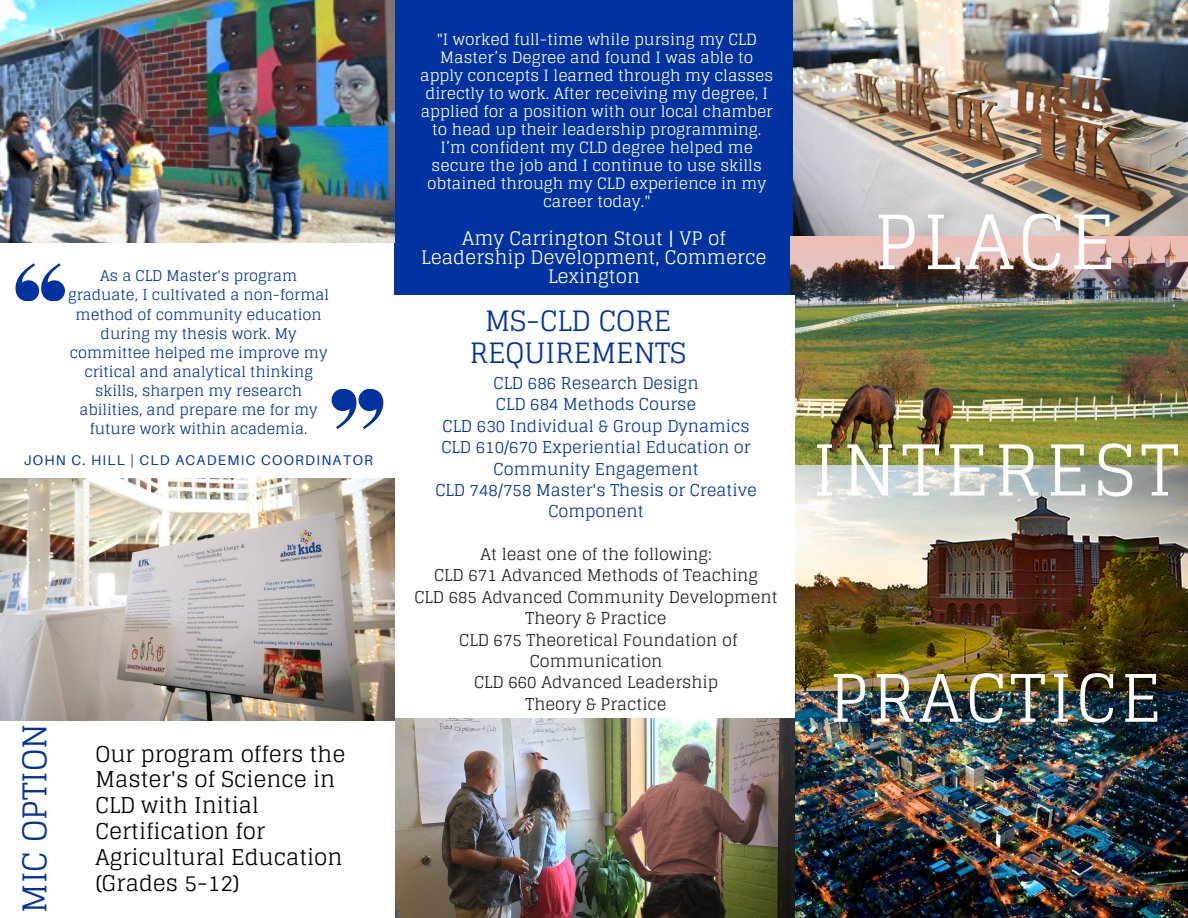
<style>
.page{position:relative;width:1188px;height:918px;background:#fff}
.page>*{position:absolute;margin:0;border:0;box-sizing:border-box;transform-origin:0 0}
.t1{font:74.7px "Glegoo";letter-spacing:.06em;color:#fff}
.t2{font:70.05px "Glegoo";letter-spacing:.08em;color:#fff}
.t3{font:65.4px "Glegoo";letter-spacing:.06em;color:#fff}
.t4{font:32.7px "Glegoo";color:#0033a0}
.t5{font:28.05px/32.7px "Glegoo";color:#0033a0;text-align:center}
.t6{font:21.75px/25.8px "Glegoo";color:#000}
.t7{font:18.75px/19.2px "Glegoo";color:#fff;text-align:center}
.t8{font:16.35px/21.3px "Glegoo";color:#222;text-align:center}
.t9{font:16.35px/21.3px "Glegoo";color:#0033a0;text-align:center}
.t10{font:15.6px/18px "Glegoo";color:#fff;text-align:center}
.t11{font:14.85px/19.2px "Glegoo";color:#0033a0;text-align:center}
.t12{font:13.95px "Aileron";letter-spacing:.09em;color:#0033a0}
</style>
<div class="page">
<div style="left:394px;top:0;width:401px;height:918px;background:#0033a0"></div>
<img style="left:795px;top:464px;width:393px;height:227px">
<img style="left:795px;top:691px;width:393px;height:227px">
<img style="left:793px;top:0;width:395px;height:237px">
<img style="left:791px;top:237px;width:397px;height:227px">
<div style="left:394px;top:296px;width:401px;height:432px;background:#fff"></div>
<div style="left:0;top:692px;width:396px;height:226px;background:#fff"></div>
<img style="left:0;top:479px;width:394px;height:242px">
<svg style="left:332px;top:389px;width:51px;height:40px"></svg>
<svg style="left:15px;top:264px;width:50px;height:37px"></svg>
<img style="left:0;top:0;width:394px;height:243px">
<img style="left:395px;top:719px;width:400px;height:199px">
<p class="t10" style="left:420px;top:30px;width:355px">"I worked full-time while pursing my CLD Master’s Degree and found I was able to apply concepts I learned through my classes directly to work. After receiving my degree, I applied for a position with our local chamber to head up their leadership programming.<br>I’m confident my CLD degree helped me secure the job and I continue to use skills obtained through my CLD experience in my career today."</p>
<p class="t7" style="left:421px;top:229px;width:347px">Amy Carrington Stout | VP of<br>Leadership Development, Commerce</p>
<p class="t11" style="left:100px;top:267px;width:199px">As a CLD Master's program</p>
<p class="t7" style="left:548px;top:267px;width:93px">Lexington</p>
<p class="t11" style="left:68px;top:286px;width:263px">graduate, I cultivated a non-formal method of community education during my thesis work. My committee helped me improve my critical and analytical thinking skills, sharpen my research abilities, and prepare me for my future work within academia.</p>
<p class="t12" style="left:24px;top:451px;width:350px">JOHN C. HILL | CLD ACADEMIC COORDINATOR</p>
<p class="t5" style="left:470px;top:304px;width:218px">MS-CLD CORE<br>REQUIREMENTS</p>
<p class="t9" style="left:494px;top:373px;width:207px">CLD 686 Research Design</p>
<p class="t9" style="left:496px;top:394px;width:202px">CLD 684 Methods Course</p>
<p class="t9" style="left:443px;top:416px;width:309px">CLD 630 Individual &amp; Group Dynamics</p>
<p class="t9" style="left:441px;top:437px;width:311px">CLD 610/670 Experiential Education or<br>Community Engagement</p>
<p class="t9" style="left:435px;top:480px;width:323px">CLD 748/758 Master's Thesis or Creative<br>Component</p>
<p class="t8" style="left:480px;top:544px;width:233px">At least one of the following:</p>
<p class="t8" style="left:434px;top:565px;width:325px">CLD 671 Advanced Methods of Teaching</p>
<p class="t8" style="left:414px;top:587px;width:365px">CLD 685 Advanced Community Development<br>Theory &amp; Practice</p>
<p class="t8" style="left:459px;top:629px;width:280px">CLD 675 Theoretical Foundation of<br>Communication</p>
<p class="t8" style="left:474px;top:672px;width:246px">CLD 660 Advanced Leadership</p>
<p class="t8" style="left:526px;top:693px;width:143px">Theory &amp; Practice</p>
<p class="t4" style="left:16px;top:913px;width:190px;rotate:-90deg">MIC OPTION</p>
<p class="t6" style="left:96px;top:741px;width:251px">Our program offers the<br>Master's of Science in<br>CLD with Initial<br>Certification for<br>Agricultural Education (Grades 5-12)</p>
<p class="t1" style="left:873px;top:200px;width:243px">PLACE</p>
<p class="t2" style="left:812px;top:430px;width:368px">INTEREST</p>
<p class="t3" style="left:829px;top:661px;width:334px">PRACTICE</p>
</div>
